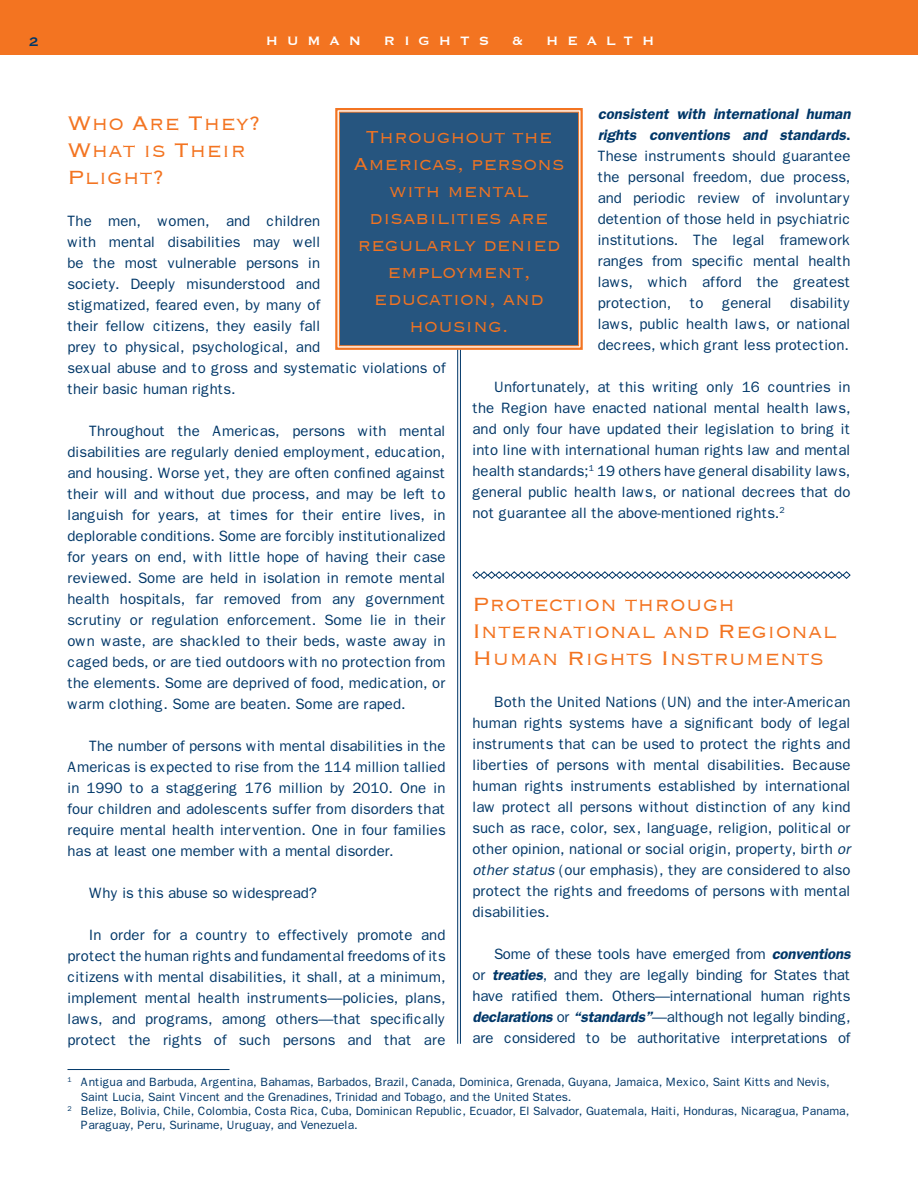
<style>
.page{position:relative;width:918px;height:1188px;background:#fff}
.page>*{position:absolute;margin:0;border:0;box-sizing:border-box;transform-origin:0 0}
.t1{font:300 25.5px/27px "Copperplate";color:#f37421}
.t2{font:300 22.5px/27px "Copperplate";color:#f37421;text-align:center}
.t3{font:16.5px "Copperplate";color:#003768}
.t4{font:15.75px "Copperplate";color:#fff}
.t5{font:15px/21px "Franklin Gothic";color:#003768;text-align:justify}
.t6{font:12px "Franklin Gothic";color:#003768}
.s1{font-weight:600;font-style:italic}
.s2{font-weight:600}
.s3{font-style:italic}
</style>
<div class="page">
<div style="left:0;top:0;width:918px;height:55px;background:#f37421"></div>
<svg style="left:472px;top:571px;width:379px;height:8px"></svg>
<hr style="left:68px;top:1069px;width:162px;height:1px;background:#003768">
<hr style="left:460px;top:349px;width:1px;height:695px;background:#003768">
<hr style="left:457px;top:349px;width:1px;height:695px;background:#003768">
<svg style="left:335px;top:108px;width:248px;height:243px;background:#f7a875"></svg>
<div style="left:339px;top:111px;width:240px;height:236px;background:#26557f"></div>
<p class="t3" style="left:29px;top:31px;width:12px">2</p>
<p class="t4" style="left:266px;top:31px;width:60px">Human</p>
<p class="t4" style="left:384px;top:31px;width:38px">R ight</p>
<p class="t4" style="left:479px;top:31px;width:12px">s</p>
<p class="t4" style="left:512px;top:31px;width:13px">&amp;</p>
<p class="t4" style="left:546px;top:31px;width:40px">H ealth</p>
<p class="t5" style="left:598px;top:104px;width:254px"><span class="s1">consistent with international human rights conventions and standards</span><span class="s2">.<br></span>These instruments should guarantee the personal freedom, due process, and periodic review of involuntary detention of those held in psychiatric institutions. The legal framework ranges from specific mental health laws, which afford the greatest protection, to general disability laws, public health laws, or national decrees, which grant less protection.</p>
<p class="t5" style="left:472px;top:377px;width:380px;text-indent:22px">Unfortunately, at this writing only 16 countries in the Region have enacted national mental health laws, and only four have updated their legislation to bring it into line with international human rights law and mental health standards;<sup>1</sup> 19 others have general disability laws, general public health laws, or national decrees that do not guarantee all the above-mentioned rights.<sup>2</sup></p>
<h1 class="t1" style="left:68px;top:108px;width:194px">Who Are They?<br>What is Their<br>Plight?</h1>
<p class="t5" style="left:68px;top:210px;width:380px;text-align:left">The men, women, and children<br>with mental disabilities may well<br>be the most vulnerable persons in<br>society. Deeply misunderstood and<br>stigmatized, feared even, by many of<br>their fellow citizens, they easily fall<br>prey to physical, psychological, and<br>sexual abuse and to gross and systematic violations of their basic human rights.</p>
<p class="t5" style="left:68px;top:420px;width:380px;text-indent:22px">Throughout the Americas, persons with mental disabilities are regularly denied employment, education, and housing. Worse yet, they are often confined against their will and without due process, and may be left to languish for years, at times for their entire lives, in deplorable conditions. Some are forcibly institutionalized for years on end, with little hope of having their case reviewed. Some are held in isolation in remote mental health hospitals, far removed from any government scrutiny or regulation enforcement. Some lie in their own waste, are shackled to their beds, waste away in caged beds, or are tied outdoors with no protection from the elements. Some are deprived of food, medication, or warm clothing. Some are beaten. Some are raped.</p>
<p class="t5" style="left:68px;top:735px;width:380px;text-indent:22px">The number of persons with mental disabilities in the Americas is expected to rise from the 114 million tallied in 1990 to a staggering 176 million by 2010. One in four children and adolescents suffer from disorders that require mental health intervention. One in four families has at least one member with a mental disorder.</p>
<p class="t5" style="left:89px;top:882px;width:229px">Why is this abuse so widespread?</p>
<p class="t5" style="left:68px;top:924px;width:380px;text-indent:22px">In order for a country to effectively promote and protect the human rights and fundamental freedoms of its citizens with mental disabilities, it shall, at a minimum, implement mental health instruments—policies, plans, laws, and programs, among others—that specifically protect the rights of such persons and that are</p>
<p class="t6" style="left:68px;top:1075px;width:764px"><sup>1</sup> Antigua and Barbuda, Argentina, Bahamas, Barbados, Brazil, Canada, Dominica, Grenada, Guyana, Jamaica, Mexico, Saint Kitts and Nevis,</p>
<p class="t6" style="left:81px;top:1090px;width:492px">Saint Lucia, Saint Vincent and the Grenadines, Trinidad and Tobago, and the United States.</p>
<p class="t6" style="left:68px;top:1104px;width:783px"><sup>2</sup> Belize, Bolivia, Chile, Colombia, Costa Rica, Cuba, Dominican Republic, Ecuador, El Salvador, Guatemala, Haiti, Honduras, Nicaragua, Panama,</p>
<p class="t6" style="left:81px;top:1118px;width:278px">Paraguay, Peru, Suriname, Uruguay, and Venezuela.</p>
<h2 class="t2" style="left:353px;top:122px;width:213px">Throughout the<br>Americas, persons with mental disabilities are regularly denied employment, education, and housing.</h2>
<h1 class="t1" style="left:472px;top:589px;width:366px">Protection through<br>International and Regional<br>Human Rights Instruments</h1>
<p class="t5" style="left:472px;top:692px;width:380px;text-indent:22px">Both the United Nations (UN) and the inter-American human rights systems have a significant body of legal instruments that can be used to protect the rights and liberties of persons with mental disabilities. Because human rights instruments established by international law protect all persons without distinction of any kind such as race, color, sex, language, religion, political or other opinion, national or social origin, property, birth <span class="s3">or other status</span> (our emphasis), they are considered to also protect the rights and freedoms of persons with mental disabilities.</p>
<p class="t5" style="left:472px;top:944px;width:379px;text-indent:22px">Some of these tools have emerged from <span class="s1">conventions </span>or <span class="s1">treaties</span>, and they are legally binding for States that have ratified them. Others—international human rights <span class="s1">declarations</span> or <span class="s1">“standards”</span>—although not legally binding, are considered to be authoritative interpretations of</p>
</div>
